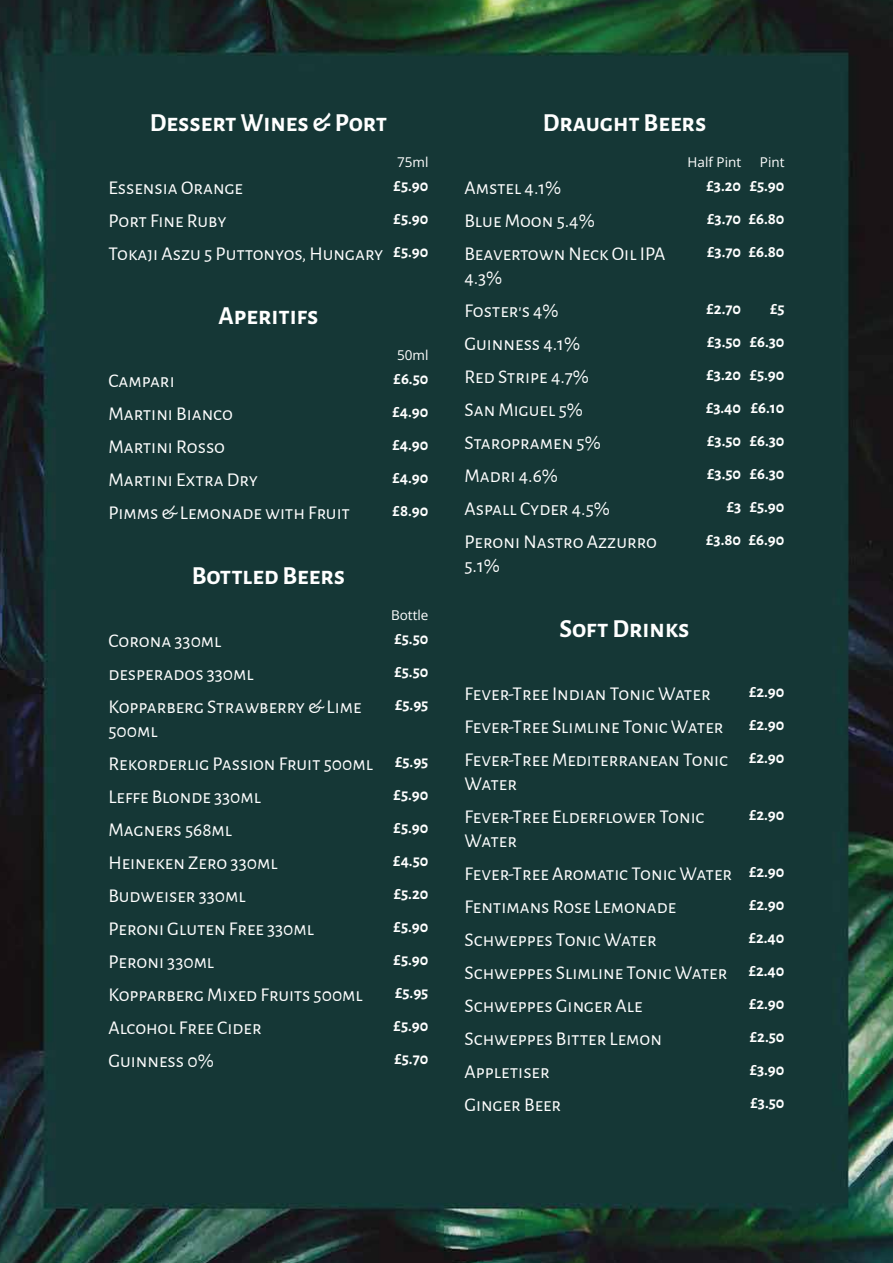
<style>
.page{position:relative;width:893px;height:1263px;background:#fff}
.page>*{position:absolute;margin:0;border:0;box-sizing:border-box;transform-origin:0 0}
.t1{font:700 25.5px "Alegreya Sans SC";color:#fff}
.t2{font:19.5px/24px "Alegreya Sans SC";color:#fff}
.t3{font:700 16.5px "Alegreya Sans SC";color:#fff}
.t4{font:13.5px "Open Sans";color:#fff}
</style>
<div class="page">
<img style="left:0;top:0;width:893px;height:1263px">
<h1 class="t1" style="left:150px;top:104px;width:239px">Dessert Wines &amp; Port</h1>
<p class="t4" style="left:397px;top:153px;width:33px">75ml</p>
<p class="t2" style="left:108px;top:175px;width:136px">Essensia Orange</p>
<p class="t3" style="left:394px;top:173px;width:36px">£5.90</p>
<p class="t2" style="left:108px;top:208px;width:120px">Port Fine Ruby</p>
<p class="t3" style="left:394px;top:206px;width:36px">£5.90</p>
<p class="t2" style="left:108px;top:241px;width:321px">Tokaji Aszu 5 Puttonyos, Hungary <sup>£5.90</sup></p>
<h1 class="t1" style="left:218px;top:297px;width:101px">Aperitifs</h1>
<p class="t4" style="left:397px;top:346px;width:33px">50ml</p>
<p class="t2" style="left:108px;top:368px;width:68px">Campari</p>
<p class="t3" style="left:394px;top:367px;width:36px">£6.50</p>
<p class="t2" style="left:108px;top:401px;width:126px">Martini Bianco</p>
<p class="t3" style="left:392px;top:400px;width:37px">£4.90</p>
<p class="t2" style="left:108px;top:434px;width:118px">Martini Rosso</p>
<p class="t3" style="left:392px;top:433px;width:37px">£4.90</p>
<p class="t2" style="left:108px;top:467px;width:151px">Martini Extra Dry</p>
<p class="t3" style="left:392px;top:466px;width:37px">£4.90</p>
<p class="t2" style="left:108px;top:500px;width:243px">Pimms &amp; Lemonade with Fruit</p>
<p class="t3" style="left:393px;top:499px;width:37px">£8.90</p>
<h1 class="t1" style="left:192px;top:557px;width:155px">Bottled Beers</h1>
<p class="t4" style="left:391px;top:606px;width:39px">Bottle</p>
<p class="t2" style="left:108px;top:628px;width:115px">Corona 330ml</p>
<p class="t3" style="left:394px;top:626px;width:35px">£5.50</p>
<p class="t2" style="left:108px;top:661px;width:147px">desperados 330ml</p>
<p class="t3" style="left:394px;top:659px;width:35px">£5.50</p>
<p class="t2" style="left:108px;top:694px;width:255px">Kopparberg Strawberry &amp; Lime<br>500ml</p>
<p class="t3" style="left:395px;top:692px;width:35px">£5.95</p>
<p class="t2" style="left:108px;top:746px;width:321px;line-height:33px">Rekorderlig Passion Fruit 500ml <sup>£5.95<br></sup>Leffe Blonde 330ml</p>
<p class="t3" style="left:394px;top:782px;width:36px">£5.90</p>
<p class="t2" style="left:108px;top:817px;width:125px">Magners 568ml</p>
<p class="t3" style="left:394px;top:815px;width:36px">£5.90</p>
<p class="t2" style="left:108px;top:850px;width:171px">Heineken Zero 330ml</p>
<p class="t3" style="left:393px;top:848px;width:37px">£4.50</p>
<p class="t2" style="left:108px;top:883px;width:139px">Budweiser 330ml</p>
<p class="t3" style="left:394px;top:881px;width:36px">£5.20</p>
<p class="t2" style="left:108px;top:916px;width:207px">Peroni Gluten Free 330ml</p>
<p class="t3" style="left:394px;top:914px;width:36px">£5.90</p>
<p class="t2" style="left:108px;top:949px;width:107px">Peroni 330ml</p>
<p class="t3" style="left:394px;top:947px;width:36px">£5.90</p>
<p class="t2" style="left:108px;top:982px;width:256px">Kopparberg Mixed Fruits 500ml</p>
<p class="t3" style="left:395px;top:980px;width:35px">£5.95</p>
<p class="t2" style="left:108px;top:1015px;width:155px">Alcohol Free Cider</p>
<p class="t3" style="left:394px;top:1013px;width:36px">£5.90</p>
<p class="t2" style="left:108px;top:1048px;width:107px">Guinness 0%</p>
<p class="t3" style="left:394px;top:1046px;width:35px">£5.70</p>
<h1 class="t1" style="left:543px;top:104px;width:165px">Draught Beers</h1>
<p class="t4" style="left:688px;top:153px;width:55px">Half Pint</p>
<p class="t4" style="left:760px;top:153px;width:26px">Pint</p>
<p class="t2" style="left:464px;top:175px;width:98px">Amstel 4.1%</p>
<p class="t3" style="left:707px;top:173px;width:79px">£3.20 £5.90</p>
<p class="t2" style="left:464px;top:208px;width:132px">Blue Moon 5.4%</p>
<p class="t3" style="left:707px;top:206px;width:79px">£3.70 £6.80</p>
<p class="t2" style="left:464px;top:241px;width:203px">Beavertown Neck Oil IPA<br>4.3%</p>
<p class="t3" style="left:707px;top:239px;width:79px">£3.70 £6.80</p>
<p class="t2" style="left:464px;top:298px;width:96px">Foster's 4%</p>
<p class="t3" style="left:707px;top:296px;width:36px">£2.70</p>
<p class="t3" style="left:770px;top:296px;width:16px">£5</p>
<p class="t2" style="left:464px;top:331px;width:117px">Guinness 4.1%</p>
<p class="t3" style="left:707px;top:329px;width:79px">£3.50 £6.30</p>
<p class="t2" style="left:464px;top:364px;width:126px">Red Stripe 4.7%</p>
<p class="t3" style="left:707px;top:362px;width:79px">£3.20 £5.90</p>
<p class="t2" style="left:464px;top:397px;width:120px">San Miguel 5%</p>
<p class="t3" style="left:706px;top:395px;width:80px">£3.40 £6.10</p>
<p class="t2" style="left:464px;top:430px;width:138px">Staropramen 5%</p>
<p class="t3" style="left:707px;top:428px;width:79px">£3.50 £6.30</p>
<p class="t2" style="left:464px;top:463px;width:95px">Madri 4.6%</p>
<p class="t3" style="left:707px;top:461px;width:79px">£3.50 £6.30</p>
<p class="t2" style="left:464px;top:496px;width:147px">Aspall Cyder 4.5%</p>
<p class="t3" style="left:727px;top:494px;width:59px">£3 £5.90</p>
<p class="t2" style="left:464px;top:529px;width:194px">Peroni Nastro Azzurro<br>5.1%</p>
<p class="t3" style="left:706px;top:527px;width:80px">£3.80 £6.90</p>
<h1 class="t1" style="left:559px;top:609px;width:132px">Soft Drinks</h1>
<p class="t2" style="left:464px;top:680px;width:248px">Fever-Tree Indian Tonic Water</p>
<p class="t3" style="left:749px;top:679px;width:37px">£2.90</p>
<p class="t2" style="left:464px;top:713px;width:261px">Fever-Tree Slimline Tonic Water</p>
<p class="t3" style="left:749px;top:712px;width:37px">£2.90</p>
<p class="t2" style="left:464px;top:746px;width:265px">Fever-Tree Mediterranean Tonic<br>Water</p>
<p class="t3" style="left:749px;top:745px;width:37px">£2.90</p>
<p class="t2" style="left:464px;top:803px;width:241px">Fever-Tree Elderflower Tonic<br>Water</p>
<p class="t3" style="left:749px;top:802px;width:37px">£2.90</p>
<p class="t2" style="left:464px;top:856px;width:321px;line-height:33px">Fever-Tree Aromatic Tonic Water <sup>£2.90<br></sup>Fentimans Rose Lemonade</p>
<p class="t3" style="left:749px;top:892px;width:37px">£2.90</p>
<p class="t2" style="left:464px;top:926px;width:194px">Schweppes Tonic Water</p>
<p class="t3" style="left:749px;top:925px;width:37px">£2.40</p>
<p class="t2" style="left:464px;top:955px;width:321px;line-height:33px">Schweppes Slimline Tonic Water <sup>£2.40<br></sup>Schweppes Ginger Ale</p>
<p class="t3" style="left:749px;top:991px;width:37px">£2.90</p>
<p class="t2" style="left:464px;top:1025px;width:199px">Schweppes Bitter Lemon</p>
<p class="t3" style="left:750px;top:1024px;width:36px">£2.50</p>
<p class="t2" style="left:464px;top:1058px;width:87px">Appletiser</p>
<p class="t3" style="left:750px;top:1057px;width:36px">£3.90</p>
<p class="t2" style="left:464px;top:1091px;width:98px">Ginger Beer</p>
<p class="t3" style="left:751px;top:1090px;width:35px">£3.50</p>
</div>
